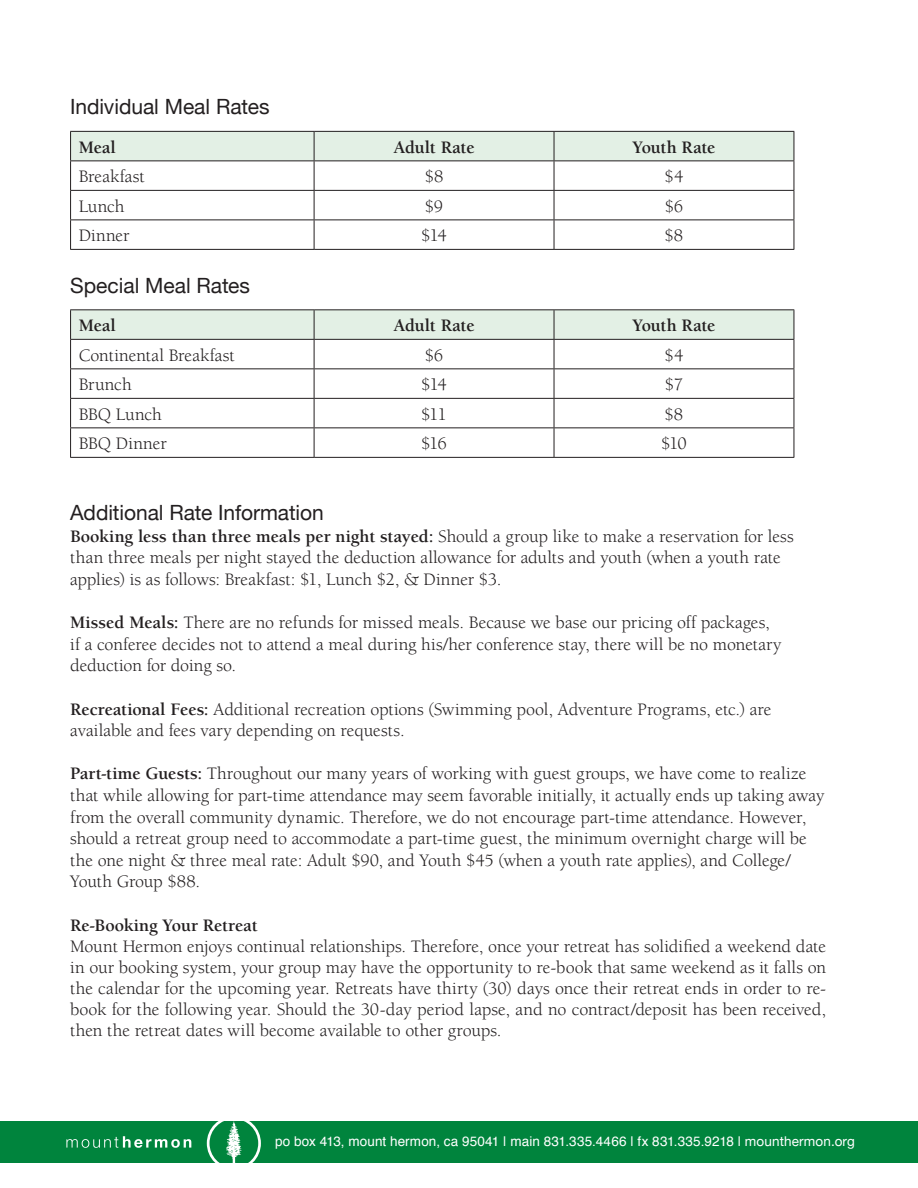
<style>
.page{position:relative;width:918px;height:1188px;background:#fff}
.page>*{position:absolute;margin:0;border:0;box-sizing:border-box;transform-origin:0 0}
.t1{font:21px "Helvetica Neue";color:#231f20}
.t2{font:18px/21.6px "Berkeley";color:#231f20}
.t3{font:700 18px "Berkeley";letter-spacing:-.01em;color:#231f20}
.t4{font:13.5px "Helvetica";letter-spacing:.01em;color:#fff}
.s1{font-weight:700}
.s2{font-family:"Helvetica Neue"}
</style>
<div class="page">
<div style="left:1px;top:1121px;width:917px;height:42px;background:#00843d"></div>
<svg style="left:66px;top:1136px;width:125px;height:12px"></svg>
<svg style="left:207px;top:1121px;width:54px;height:42px"></svg>
<hr style="left:70px;top:249px;width:244px;height:1px;background:#231f20">
<svg style="left:70px;top:131px;width:725px;height:118px"></svg>
<hr style="left:314px;top:249px;width:240px;height:1px;background:#231f20">
<hr style="left:554px;top:249px;width:240px;height:1px;background:#231f20">
<hr style="left:70px;top:309px;width:244px;height:1px;background:#231f20">
<hr style="left:314px;top:309px;width:240px;height:1px;background:#231f20">
<hr style="left:554px;top:309px;width:240px;height:1px;background:#231f20">
<hr style="left:70px;top:457px;width:244px;height:1px;background:#231f20">
<svg style="left:70px;top:310px;width:725px;height:147px"></svg>
<hr style="left:314px;top:457px;width:240px;height:1px;background:#231f20">
<hr style="left:554px;top:457px;width:240px;height:1px;background:#231f20">
<p class="t1" style="left:70px;top:92px;width:201px">Individual Meal Rates</p>
<p class="t3" style="left:79px;top:138px;width:39px">Meal</p>
<p class="t3" style="left:393px;top:138px;width:83px">Adult Rate</p>
<p class="t3" style="left:632px;top:138px;width:85px">Youth Rate</p>
<p class="t2" style="left:79px;top:166px;width:68px">Breakfast</p>
<p class="t2" style="left:425px;top:166px;width:20px">$8</p>
<p class="t2" style="left:665px;top:166px;width:20px">$4</p>
<p class="t2" style="left:79px;top:196px;width:47px">Lunch</p>
<p class="t2" style="left:425px;top:196px;width:20px">$9</p>
<p class="t2" style="left:665px;top:196px;width:20px">$6</p>
<p class="t2" style="left:79px;top:225px;width:52px">Dinner</p>
<p class="t2" style="left:421px;top:225px;width:27px">$14</p>
<p class="t2" style="left:665px;top:225px;width:20px">$8</p>
<p class="t1" style="left:70px;top:270px;width:181px">Special Meal Rates</p>
<p class="t3" style="left:79px;top:316px;width:39px">Meal</p>
<p class="t3" style="left:393px;top:316px;width:83px">Adult Rate</p>
<p class="t3" style="left:632px;top:316px;width:85px">Youth Rate</p>
<p class="t2" style="left:79px;top:345px;width:158px">Continental Breakfast</p>
<p class="t2" style="left:425px;top:345px;width:20px">$6</p>
<p class="t2" style="left:665px;top:345px;width:20px">$4</p>
<p class="t2" style="left:79px;top:374px;width:55px">Brunch</p>
<p class="t2" style="left:421px;top:374px;width:27px">$14</p>
<p class="t2" style="left:665px;top:374px;width:20px">$7</p>
<p class="t2" style="left:79px;top:404px;width:85px">BBQ Lunch</p>
<p class="t2" style="left:421px;top:404px;width:27px">$11</p>
<p class="t2" style="left:665px;top:404px;width:20px">$8</p>
<p class="t2" style="left:79px;top:433px;width:90px">BBQ Dinner</p>
<p class="t2" style="left:421px;top:433px;width:27px">$16</p>
<p class="t2" style="left:661px;top:433px;width:27px">$10</p>
<p class="t1" style="left:70px;top:498px;width:255px">Additional Rate Information</p>
<p class="t2" style="left:70px;top:526px;width:725px"><span class="s1">Booking less than three meals per night stayed:</span> Should a group like to make a reservation for less than three meals per night stayed the deduction allowance for adults and youth (when a youth rate applies) is as follows: Breakfast: $1, Lunch $2, &amp; Dinner $3.</p>
<p class="t2" style="left:70px;top:612px;width:713px"><span class="s1">Missed Meals:</span> There are no refunds for missed meals. Because we base our pricing off packages, if a conferee decides not to attend a meal during his/her conference stay, there will be no monetary deduction for doing so.</p>
<p class="t2" style="left:70px;top:698px;width:703px"><span class="s1">Recreational Fees:</span> Additional recreation options (Swimming pool, Adventure Programs, etc.) are available and fees vary depending on requests.</p>
<p class="t2" style="left:70px;top:763px;width:756px"><span class="s1">Part-time Guests:</span> Throughout our many years of working with guest groups, we have come to realize that while allowing for part-time attendance may seem favorable initially, it actually ends up taking away from the overall community dynamic. Therefore, we do not encourage part-time attendance. However, should a retreat group need to accommodate a part-time guest, the minimum overnight charge will be the one night &amp; three meal rate: Adult $90, and Youth $45 (when a youth rate applies), and College/ Youth Group $88.</p>
<p class="t3" style="left:70px;top:915px;width:189px">Re-Booking Your Retreat</p>
<p class="t2" style="left:70px;top:936px;width:758px;line-height:21px;text-align:justify">Mount Hermon enjoys continual relationships. Therefore, once your retreat has solidified a weekend date in our booking system, your group may have the opportunity to re-book that same weekend as it falls on the calendar for the upcoming year. Retreats have thirty (30) days once their retreat ends in order to re&shy;book for the following year. Should the 30-day period lapse, and no contract/deposit has been received, then the retreat dates will become available to other groups.</p>
<p class="t4" style="left:275px;top:1131px;width:581px">po box 413, mount hermon, ca 95041 | main 831.335.4466 | fx 831.335.9218 | <span class="s2">mounthermon.org</span></p>
</div>
